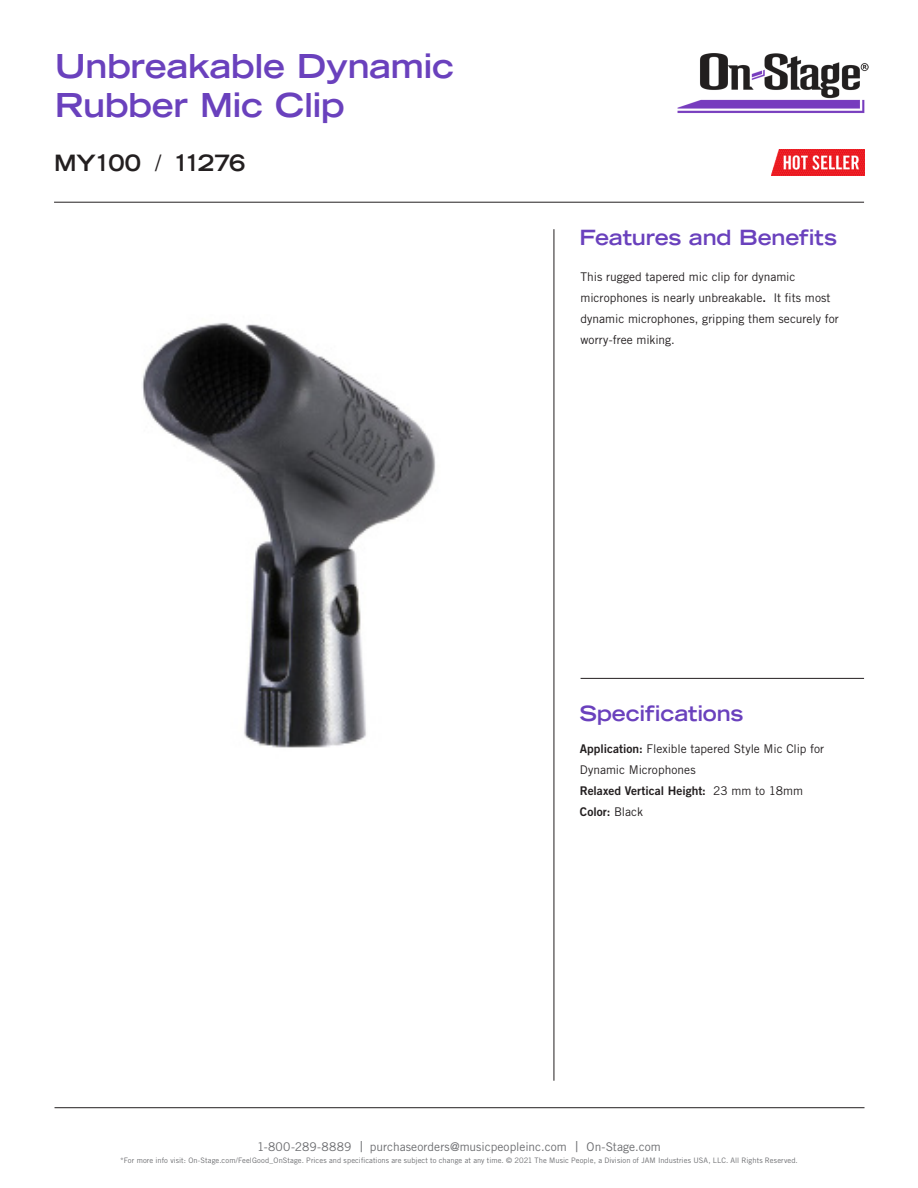
<style>
.page{position:relative;width:918px;height:1188px;background:#fff}
.page>*{position:absolute;margin:0;border:0;box-sizing:border-box;transform-origin:0 0}
.t1{font:700 expanded 33px "Trade Gothic LT Std";letter-spacing:-.015em;color:#6a41bd}
.t2{font:700 expanded 22.5px "Trade Gothic LT Std";letter-spacing:-.07em;color:#231f20}
.t3{font:700 expanded 21px "Trade Gothic LT Std";letter-spacing:-.01em;color:#6a41bd}
.Paragraph_Style_1{font:12px/21px "Trade Gothic LT Std";color:#231f20}
.t4{font:12px "Trade Gothic LT Std";letter-spacing:.005em;color:#6c6d70}
.t5{font:7.5px "Trade Gothic LT Std";letter-spacing:.01em;color:#6c6d70}
.s1{font-weight:400;font-stretch:normal}
.s2{font-family:"Trade Gothic LT Std Bd 2"}
.s3{font-size:15px}
</style>
<div class="page">
<img style="left:771px;top:150px;width:93px;height:25px">
<img style="left:142px;top:323px;width:294px;height:425px">
<hr style="left:54px;top:202px;width:810px;height:1px;background:#231f20">
<img style="left:677px;top:53px;width:192px;height:60px">
<hr style="left:554px;top:229px;width:1px;height:852px;background:#231f20">
<hr style="left:55px;top:1107px;width:810px;height:1px;background:#231f20">
<hr style="left:581px;top:678px;width:283px;height:1px;background:#231f20">
<p class="t1" style="left:55px;top:45px;width:401px">Unbreakable Dynamic</p>
<p class="t1" style="left:55px;top:84px;width:291px">Rubber Mic Clip</p>
<p class="t2" style="left:54px;top:148px;width:193px">MY100 <span class="s1">/</span> 11276</p>
<h3 class="t3" style="left:579px;top:224px;width:259px">Features and Benefits</h3>
<p class="Paragraph_Style_1" style="left:581px;top:266px;width:260px">This rugged tapered mic clip for dynamic microphones is nearly unbreakable<span class="s2">.</span> It fits most dynamic microphones, gripping them securely for worry-free miking.</p>
<p class="t3" style="left:579px;top:699px;width:165px">Specifications</p>
<p class="Paragraph_Style_1" style="left:580px;top:738px;width:246px"><span class="s2">Application:</span> Flexible tapered Style Mic Clip for<br>Dynamic Microphones<br><span class="s2">Relaxed Vertical Height:</span> 23 mm to 18mm<br><span class="s2">Color:</span> Black</p>
<p class="t4" style="left:257px;top:1139px;width:405px">1-800-289-8889 <span class="s3">|</span> purchaseorders@musicpeopleinc.com <span class="s3">|</span> On-Stage.com</p>
<p class="t5" style="left:120px;top:1156px;width:679px">*For more info visit: On-Stage.com/FeelGood_OnStage. Prices and specifications are subject to change at any time. © 2021 The Music People, a Division of JAM Industries USA, LLC. All Rights Reserved.</p>
</div>
